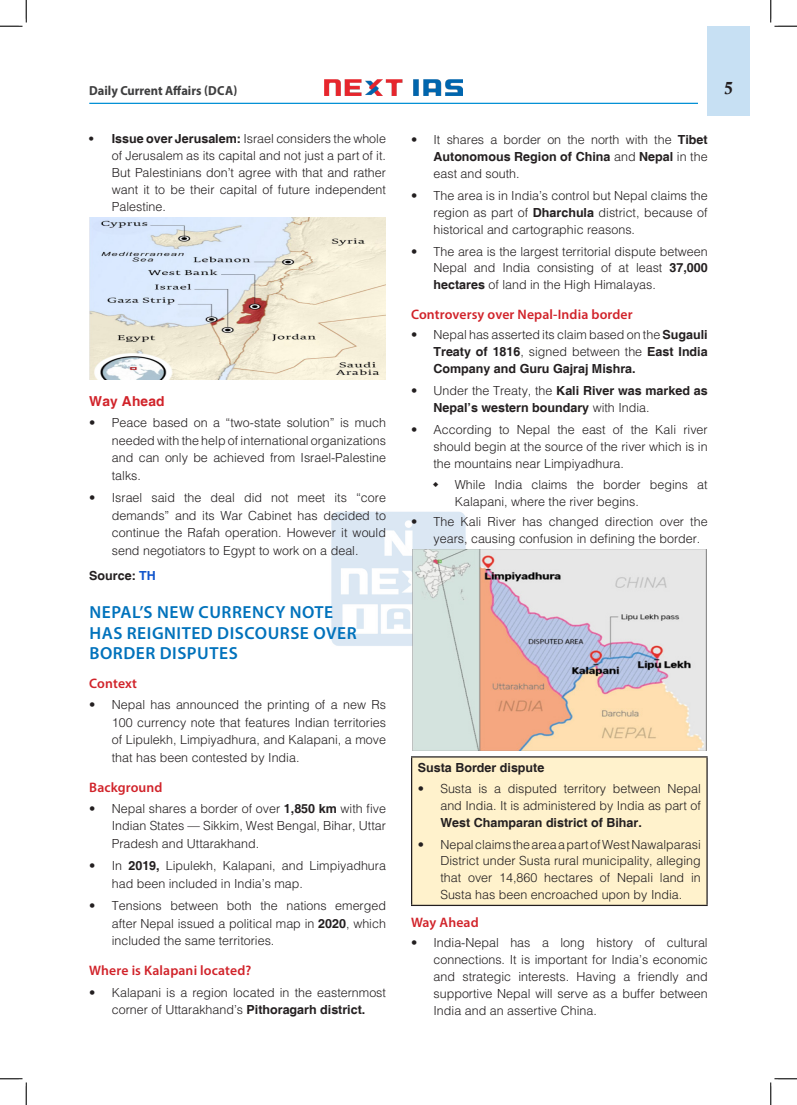
<style>
.page{position:relative;width:797px;height:1105px;background:#fff}
.page>*{position:absolute;margin:0;border:0;box-sizing:border-box;transform-origin:0 0}
.H-1{font:600 17.5px/20.8px "Myriad Pro";letter-spacing:.03em;color:#0072bc}
.t1{font:17.5px "Calis MT Bol";color:#231f20}
.H-2{font:600 13.75px "Myriad Pro";letter-spacing:.01em;color:#d1232a}
.H-2-2{font:700 13.75px "Helvetica";letter-spacing:.01em;color:#d1232a}
.t2{font:700 13.12px "Myriad Pro";color:#3e3e3f;scale:.95 1}
.t3{font:300 12.5px/16.9px "Helvetica";color:#231f20;text-align:justify}
.body{font:700 12.5px/16.9px "Helvetica";color:#231f20;text-align:justify}
.s1{font-weight:700}
.s2{font-weight:300}
.s3{color:#15c}
</style>
<div class="page">
<div style="left:707px;top:26px;width:43px;height:89px;background:#c7e0f3"></div>
<img style="left:325px;top:80px;width:137px;height:15px">
<hr style="left:89px;top:103px;width:609px;height:1px;background:#008fd5">
<img style="left:331px;top:511px;width:135px;height:135px">
<img style="left:89px;top:217px;width:297px;height:163px">
<img style="left:411px;top:549px;width:296px;height:202px">
<div style="left:411px;top:757px;width:296px;height:148px;background:#fff2cc"></div>
<hr style="left:411px;top:756px;width:296px;height:1px;background:#231f20">
<hr style="left:411px;top:905px;width:296px;height:1px;background:#231f20">
<hr style="left:411px;top:757px;width:1px;height:148px;background:#231f20">
<hr style="left:706px;top:757px;width:1px;height:148px;background:#231f20">
<svg style="left:0;top:0;width:27px;height:27px"></svg>
<svg style="left:0;top:1078px;width:27px;height:27px"></svg>
<svg style="left:770px;top:0;width:27px;height:27px"></svg>
<svg style="left:770px;top:1078px;width:27px;height:27px"></svg>
<p class="t2" style="left:89px;top:82px;width:157px">Daily Current Affairs (DCA)</p>
<h1 class="t1" style="left:724px;top:78px;width:10px">5</h1>
<p class="t3" style="left:112px;top:130px;width:276px;text-indent:-22px"><span class="s1">• Issue over Jerusalem:</span> Israel considers the whole of Jerusalem as its capital and not just a part of it.<br>But Palestinians don’t agree with that and rather want it to be their capital of future independent Palestine.</p>
<p class="t3" style="left:433px;top:131px;width:276px;text-indent:-22px">• It shares a border on the north with the <span class="s1">Tibet Autonomous Region of China</span> and <span class="s1">Nepal</span> in the east and south.</p>
<p class="t3" style="left:433px;top:187px;width:276px;text-indent:-22px">• The area is in India’s control but Nepal claims the region as part of <span class="s1">Dharchula</span> district, because of historical and cartographic reasons.</p>
<p class="t3" style="left:433px;top:242px;width:276px;text-indent:-22px">• The area is the largest territorial dispute between Nepal and India consisting of at least <span class="s1">37,000 hectares</span> of land in the High Himalayas.</p>
<p class="H-2" style="left:411px;top:305px;width:223px">Controversy over Nepal-India border</p>
<p class="body" style="left:433px;top:327px;width:276px;text-indent:-22px"><span class="s2">• Nepal has asserted its claim based on the</span> Sugauli Treaty of 1816<span class="s2">, signed between the</span> East India Company and Guru Gajraj Mishra.</p>
<p class="body" style="left:433px;top:383px;width:276px;text-indent:-22px"><span class="s2">• Under the Treaty, the</span> Kali River was marked as<br>Nepal’s western boundary <span class="s2">with India.</span></p>
<p class="t3" style="left:433px;top:421px;width:276px;text-indent:-22px">• According to Nepal the east of the Kali river should begin at the source of the river which is in the mountains near Limpiyadhura.</p>
<p class="t3" style="left:455px;top:476px;width:254px">While India claims the border begins at<br>Kalapani, where the river begins.</p>
<p class="t3" style="left:433px;top:512px;width:276px;text-indent:-22px">• The Kali River has changed direction over the years, causing confusion in defining the border.</p>
<p class="H-2-2" style="left:89px;top:393px;width:77px">Way Ahead</p>
<p class="t3" style="left:112px;top:414px;width:276px;line-height:17.5px;text-indent:-22px">• Peace based on a “two-state solution” is much needed with the help of international organizations and can only be achieved from Israel-Palestine talks.</p>
<p class="t3" style="left:112px;top:489px;width:276px;line-height:17.5px;text-indent:-22px">• Israel said the deal did not meet its “core demands” and its War Cabinet has decided to continue the Rafah operation. However it would send negotiators to Egypt to work on a deal.</p>
<p class="body" style="left:89px;top:567px;width:68px">Source: <span class="s3">TH</span></p>
<p class="H-1" style="left:89px;top:601px;width:269px">NEPAL’S NEW CURRENCY NOTE<br>HAS REIGNITED DISCOURSE OVER<br>BORDER DISPUTES</p>
<p class="H-2" style="left:89px;top:675px;width:49px">Context</p>
<p class="t3" style="left:112px;top:696px;width:276px;line-height:17.5px;text-indent:-22px">• Nepal has announced the printing of a new Rs 100 currency note that features Indian territories of Lipulekh, Limpiyadhura, and Kalapani, a move that has been contested by India.</p>
<p class="H-2" style="left:89px;top:778px;width:75px">Background</p>
<p class="t3" style="left:112px;top:799px;width:276px;line-height:17.5px;text-indent:-22px">• Nepal shares a border of over <span class="s1">1,850 km</span> with five Indian States — Sikkim, West Bengal, Bihar, Uttar Pradesh and Uttarakhand.</p>
<p class="t3" style="left:112px;top:857px;width:276px;line-height:17.5px;text-indent:-22px">• In <span class="s1">2019,</span> Lipulekh, Kalapani, and Limpiyadhura had been included in India’s map.</p>
<p class="t3" style="left:112px;top:897px;width:276px;line-height:17.5px;text-indent:-22px">• Tensions between both the nations emerged after Nepal issued a political map in <span class="s1">2020</span>, which included the same territories.</p>
<p class="H-2" style="left:89px;top:962px;width:164px">Where is Kalapani located?</p>
<p class="t3" style="left:89px;top:983px;width:298px;line-height:17.5px;text-align:center">• Kalapani is a region located in the easternmost corner of Uttarakhand’s <span class="s1">Pithoragarh district.</span></p>
<p class="body" style="left:418px;top:760px;width:128px">Susta Border dispute</p>
<p class="t3" style="left:440px;top:780px;width:262px;text-indent:-22px">• Susta is a disputed territory between Nepal and India. It is administered by India as part of <span class="s1">West Champaran district of Bihar.</span></p>
<p class="t3" style="left:440px;top:835px;width:262px;text-indent:-22px">• Nepal claims the area a part of West Nawalparasi District under Susta rural municipality, alleging that over 14,860 hectares of Nepali land in Susta has been encroached upon by India.</p>
<p class="H-2" style="left:411px;top:913px;width:69px">Way Ahead</p>
<p class="t3" style="left:433px;top:934px;width:276px;text-indent:-22px">• India-Nepal has a long history of cultural connections. It is important for India’s economic and strategic interests. Having a friendly and supportive Nepal will serve as a buffer between India and an assertive China.</p>
</div>
